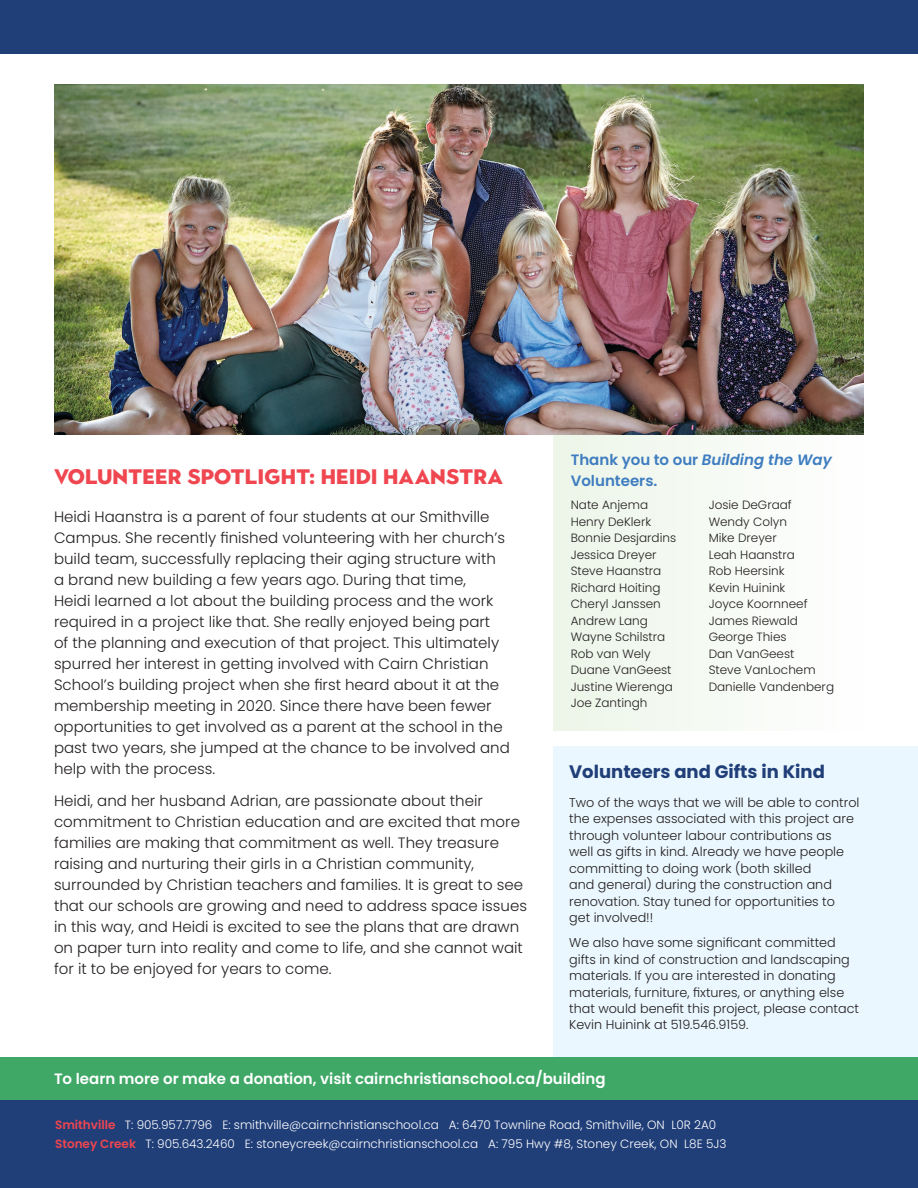
<style>
.page{position:relative;width:918px;height:1188px;background:#fff}
.page>*{position:absolute;margin:0;border:0;box-sizing:border-box;transform-origin:0 0}
.t1{font:900 21px "Town 10 Display W05";color:#ef4650}
.t2{font:700 18px "Poppins";color:#203e78}
.t3{font:300 15px/21px "Poppins";color:#231f20}
.t4{font:600 15px "Poppins";color:#fff}
.t5{font:600 15px/21px "Poppins";color:#3e7dc0}
.t6{font:300 12.75px/16.5px "Poppins";color:#231f20}
.t7{font:300 12px "Poppins";color:#231f20}
.t8{font:300 12px/19.5px "Poppins";color:#fff}
.s1{font-style:italic}
.s2{font-weight:600;color:#ef4650}
</style>
<div class="page">
<div style="left:554px;top:434px;width:310px;height:297px;background:#f4f9f2"></div>
<div style="left:554px;top:746px;width:364px;height:321px;background:#eaf7fe"></div>
<img style="left:54px;top:84px;width:810px;height:350px">
<div style="left:0;top:1092px;width:918px;height:96px;background:#203e78"></div>
<div style="left:0;top:0;width:918px;height:54px;background:#203e78"></div>
<div style="left:0;top:1057px;width:918px;height:42px;background:#3fa866"></div>
<h1 class="t1" style="left:54px;top:464px;width:450px">VOLUNTEER SPOTLIGHT: HEIDI HAANSTRA</h1>
<p class="t3" style="left:54px;top:507px;width:457px">Heidi Haanstra is a parent of four students at our Smithville Campus. She recently finished volunteering with her church’s build team, successfully replacing their aging structure with<br>a brand new building a few years ago. During that time,<br>Heidi learned a lot about the building process and the work required in a project like that. She really enjoyed being part<br>of the planning and execution of that project. This ultimately spurred her interest in getting involved with Cairn Christian School’s building project when she first heard about it at the membership meeting in 2020. Since there have been fewer opportunities to get involved as a parent at the school in the past two years, she jumped at the chance to be involved and help with the process.</p>
<p class="t3" style="left:54px;top:790px;width:475px">Heidi, and her husband Adrian, are passionate about their commitment to Christian education and are excited that more families are making that commitment as well. They treasure raising and nurturing their girls in a Christian community, surrounded by Christian teachers and families. It is great to see that our schools are growing and need to address space issues in this way, and Heidi is excited to see the plans that are drawn on paper turn into reality and come to life, and she cannot wait for it to be enjoyed for years to come.</p>
<p class="t5" style="left:571px;top:449px;width:263px">Thank you to our <span class="s1">Building the Way<br></span>Volunteers.</p>
<p class="t7" style="left:571px;top:498px;width:79px">Nate Anjema</p>
<p class="t7" style="left:709px;top:498px;width:85px">Josie DeGraaf</p>
<p class="t7" style="left:571px;top:515px;width:82px">Henry DeKlerk</p>
<p class="t7" style="left:709px;top:515px;width:80px">Wendy Colyn</p>
<p class="t7" style="left:571px;top:531px;width:107px">Bonnie Desjardins</p>
<p class="t7" style="left:709px;top:531px;width:69px">Mike Dreyer</p>
<p class="t7" style="left:571px;top:548px;width:87px">Jessica Dreyer</p>
<p class="t7" style="left:709px;top:548px;width:88px">Leah Haanstra</p>
<p class="t7" style="left:571px;top:564px;width:92px">Steve Haanstra</p>
<p class="t7" style="left:709px;top:564px;width:77px">Rob Heersink</p>
<p class="t7" style="left:571px;top:581px;width:91px">Richard Hoiting</p>
<p class="t7" style="left:709px;top:581px;width:78px">Kevin Huinink</p>
<p class="t7" style="left:571px;top:597px;width:92px">Cheryl Janssen</p>
<p class="t7" style="left:709px;top:597px;width:100px">Joyce Koornneef</p>
<p class="t7" style="left:571px;top:614px;width:79px">Andrew Lang</p>
<p class="t7" style="left:709px;top:614px;width:91px">James Riewald</p>
<p class="t7" style="left:571px;top:630px;width:96px">Wayne Schilstra</p>
<p class="t7" style="left:709px;top:630px;width:79px">George Thies</p>
<p class="t7" style="left:571px;top:647px;width:81px">Rob van Wely</p>
<p class="t7" style="left:709px;top:647px;width:87px">Dan VanGeest</p>
<p class="t7" style="left:571px;top:663px;width:102px">Duane VanGeest</p>
<p class="t7" style="left:709px;top:663px;width:108px">Steve VanLochem</p>
<p class="t7" style="left:571px;top:680px;width:104px">Justine Wierenga</p>
<p class="t7" style="left:709px;top:680px;width:127px">Danielle Vandenberg</p>
<p class="t7" style="left:571px;top:696px;width:78px">Joe Zantingh</p>
<p class="t2" style="left:569px;top:761px;width:257px">Volunteers and Gifts in Kind</p>
<p class="t6" style="left:569px;top:794px;width:292px">Two of the ways that we will be able to control the expenses associated with this project are through volunteer labour contributions as<br>well as gifts in kind. Already we have people committing to doing work (both skilled<br>and general) during the construction and renovation. Stay tuned for opportunities to<br>get involved!!</p>
<p class="t6" style="left:569px;top:934px;width:291px">We also have some significant committed gifts in kind of construction and landscaping materials. If you are interested in donating materials, furniture, fixtures, or anything else that would benefit this project, please contact Kevin Huinink at 519.546.9159.</p>
<p class="t4" style="left:54px;top:1070px;width:553px">To learn more or make a donation, visit cairnchristianschool.ca/building</p>
<p class="t8" style="left:55px;top:1115px;width:673px"><span class="s2">Smithville</span> T: 905.957.7796 E: smithville@cairnchristianschool.ca A: 6470 Townline Road, Smithville, ON L0R 2A0<br><span class="s2">Stoney Creek</span> T: 905.643.2460 E: stoneycreek@cairnchristianschool.ca A: 795 Hwy #8, Stoney Creek, ON L8E 5J3</p>
</div>
